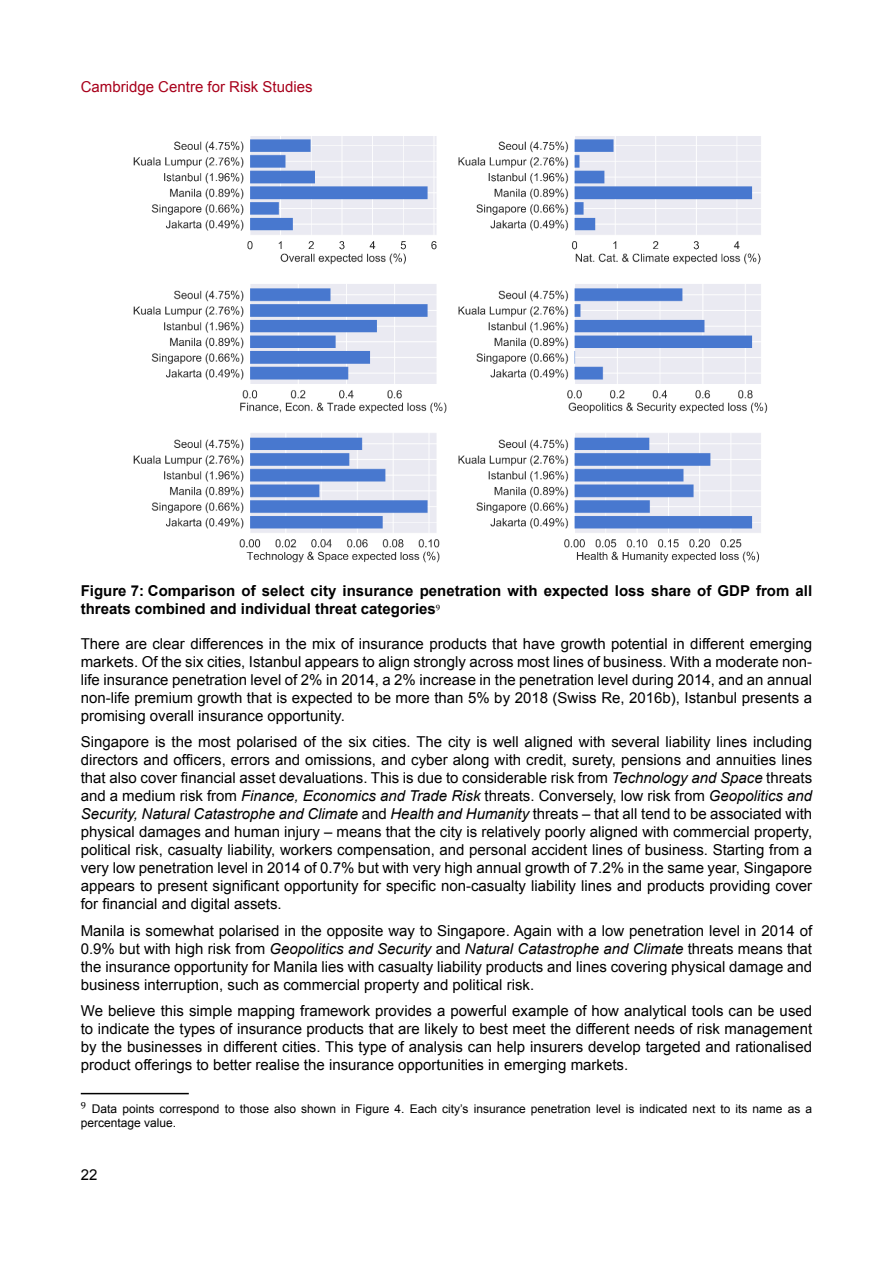
<style>
.page{position:relative;width:893px;height:1263px;background:#fff}
.page>*{position:absolute;margin:0;border:0;box-sizing:border-box;transform-origin:0 0}
.t1{font:15px/18px "Arial";color:#000;text-align:justify}
.t2{font:700 15px/18px "Arial";color:#000}
.t3{font:15px "Arial";color:#a8001b}
.t4{font:12px/14.4px "Arial";color:#000}
.s1{font-style:italic}
</style>
<div class="page">
<hr style="left:81px;top:1093px;width:108px;height:1px;background:#000">
<img style="left:133px;top:136px;width:635px;height:427px">
<p class="t3" style="left:81px;top:77px;width:233px">Cambridge Centre for Risk Studies</p>
<p class="t2" style="left:81px;top:582px;width:733px">Figure 7: Comparison of select city insurance penetration with expected loss share of GDP from all threats combined and individual threat categories<sup>9</sup></p>
<p class="t1" style="left:81px;top:634px;width:733px">There are clear differences in the mix of insurance products that have growth potential in different emerging markets. Of the six cities, Istanbul appears to align strongly across most lines of business. With a moderate non&shy;life insurance penetration level of 2% in 2014, a 2% increase in the penetration level during 2014, and an annual non-life premium growth that is expected to be more than 5% by 2018 (Swiss Re, 2016b), Istanbul presents a promising overall insurance opportunity.</p>
<p class="t1" style="left:81px;top:733px;width:733px">Singapore is the most polarised of the six cities. The city is well aligned with several liability lines including directors and officers, errors and omissions, and cyber along with credit, surety, pensions and annuities lines that also cover financial asset devaluations. This is due to considerable risk from <span class="s1">Technology and Space</span> threats and a medium risk from <span class="s1">Finance, Economics and Trade Risk</span> threats. Conversely, low risk from <span class="s1">Geopolitics and Security, Natural Catastrophe and Climate</span> and <span class="s1">Health and Humanity</span> threats – that all tend to be associated with physical damages and human injury – means that the city is relatively poorly aligned with commercial property, political risk, casualty liability, workers compensation, and personal accident lines of business. Starting from a very low penetration level in 2014 of 0.7% but with very high annual growth of 7.2% in the same year, Singapore appears to present significant opportunity for specific non-casualty liability lines and products providing cover for financial and digital assets.</p>
<p class="t1" style="left:81px;top:921px;width:733px">Manila is somewhat polarised in the opposite way to Singapore. Again with a low penetration level in 2014 of 0.9% but with high risk from <span class="s1">Geopolitics and Security</span> and <span class="s1">Natural Catastrophe and Climate</span> threats means that the insurance opportunity for Manila lies with casualty liability products and lines covering physical damage and business interruption, such as commercial property and political risk.</p>
<p class="t1" style="left:81px;top:1002px;width:733px">We believe this simple mapping framework provides a powerful example of how analytical tools can be used to indicate the types of insurance products that are likely to best meet the different needs of risk management by the businesses in different cities. This type of analysis can help insurers develop targeted and rationalised product offerings to better realise the insurance opportunities in emerging markets.</p>
<p class="t4" style="left:81px;top:1101px;width:733px"><sup>9</sup> Data points correspond to those also shown in Figure 4. Each city’s insurance penetration level is indicated next to its name as a percentage value.</p>
<p class="t1" style="left:81px;top:1166px;width:18px">22</p>
</div>
